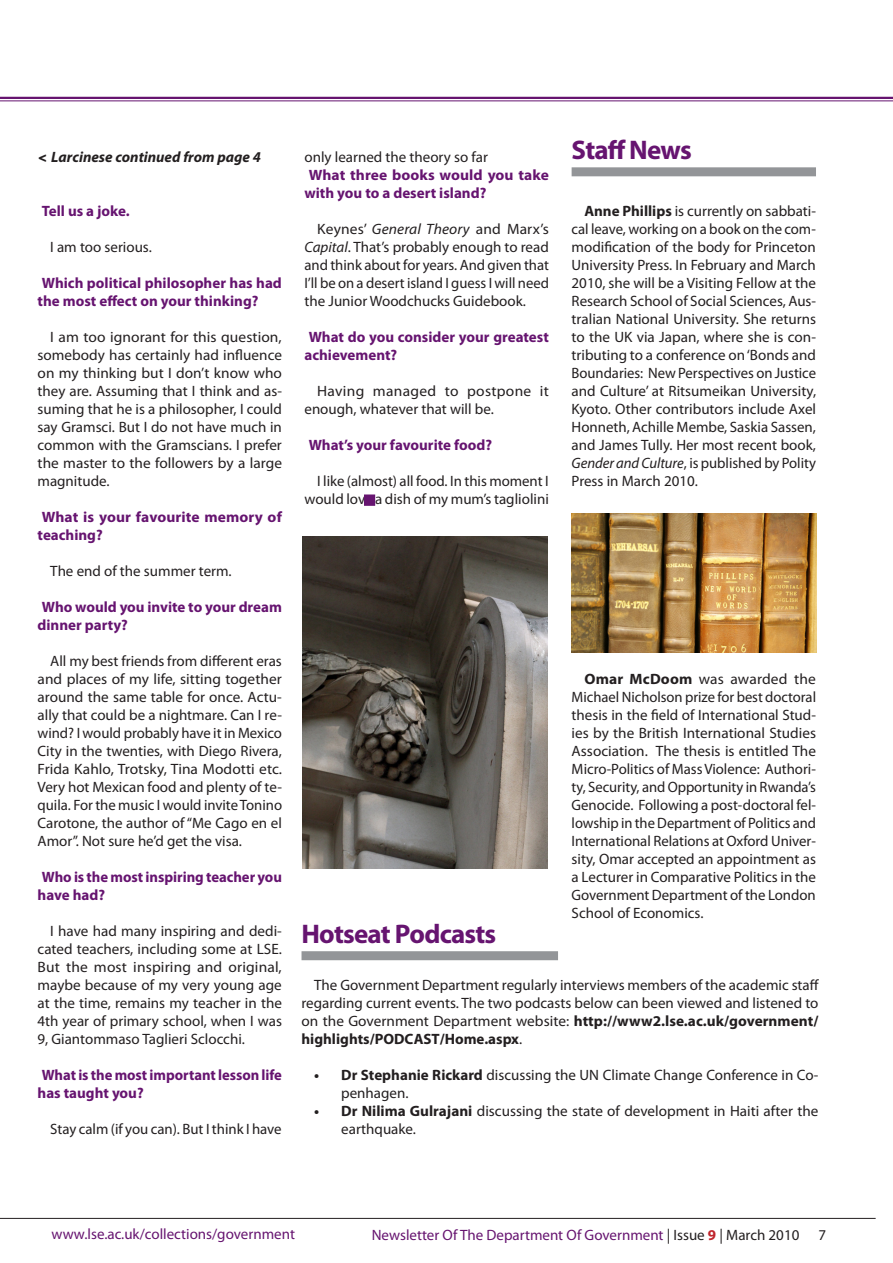
<style>
.page{position:relative;width:893px;height:1263px;background:#fff}
.page>*{position:absolute;margin:0;border:0;box-sizing:border-box;transform-origin:0 0}
.t1{font:700 27px "Myriad Pro";letter-spacing:-.03em;color:#661470}
.t2{font:15px/18px "Myriad Pro";color:#231f20;text-align:justify}
.t3{font:700 15px/18px "Myriad Pro";color:#661470}
.t4{font:15px "Myriad Pro";color:#661470}
.t5{font:italic 700 15px "Myriad Pro";color:#231f20}
.s1{font-family:"Cooper Black Std";font-weight:400}
.s2{font-style:italic}
.s3{font-weight:700}
.s4{color:#231f20}
.s5{font-weight:700;color:#c0262d}
</style>
<div class="page">
<hr style="left:0;top:97px;width:893px;height:2px;background:#661470">
<hr style="left:0;top:100px;width:893px;height:1px;background:#661470">
<hr style="left:0;top:1218px;width:876px;height:1px;background:#231f20">
<div style="left:364px;top:494px;width:11px;height:12px;background:#661470;border:3px solid #661470"></div>
<div style="left:572px;top:167px;width:244px;height:9px;background:#939598"></div>
<img style="left:572px;top:514px;width:244px;height:138px">
<div style="left:301px;top:951px;width:257px;height:9px;background:#939598"></div>
<img style="left:303px;top:537px;width:244px;height:332px">
<p class="t5" style="left:38px;top:147px;width:224px"><span class="s1">&lt;</span> Larcinese continued from page 4</p>
<h1 class="t1" style="left:572px;top:132px;width:122px">Staff News</h1>
<p class="t2" style="left:304px;top:148px;width:185px">only learned the theory so far</p>
<p class="t3" style="left:304px;top:165px;width:246px">What three books would you take with you to a desert island?</p>
<p class="t2" style="left:304px;top:220px;width:246px;text-indent:13px">Keynes’ <span class="s2">General Theory</span> and Marx’s <span class="s2">Capital</span>. That’s probably enough to read and think about for years. And given that I’ll be on a desert island I guess I will need the Junior Woodchucks Guidebook.</p>
<p class="t3" style="left:304px;top:327px;width:246px">What do you consider your greatest achievement?</p>
<p class="t2" style="left:304px;top:382px;width:246px;text-indent:13px">Having managed to postpone it enough, whatever that will be.</p>
<p class="t3" style="left:309px;top:435px;width:185px">What’s your favourite food?</p>
<p class="t2" style="left:304px;top:472px;width:246px;text-align:right">I like (almost) all food. In this moment I would love a dish of my mum’s tagliolini</p>
<p class="t3" style="left:42px;top:201px;width:89px">Tell us a joke.</p>
<p class="t2" style="left:50px;top:238px;width:103px">I am too serious.</p>
<p class="t3" style="left:38px;top:273px;width:246px">Which political philosopher has had the most effect on your thinking?</p>
<p class="t2" style="left:38px;top:328px;width:246px;text-indent:13px">I am too ignorant for this question, somebody has certainly had influence on my thinking but I don’t know who they are. Assuming that I think and as&shy;suming that he is a philosopher, I could say Gramsci. But I do not have much in common with the Gramscians. I prefer the master to the followers by a large magnitude.</p>
<p class="t3" style="left:38px;top:507px;width:246px">What is your favourite memory of teaching?</p>
<p class="t2" style="left:50px;top:562px;width:183px">The end of the summer term.</p>
<p class="t3" style="left:38px;top:597px;width:246px">Who would you invite to your dream dinner party?</p>
<p class="t2" style="left:38px;top:652px;width:246px;text-indent:13px">All my best friends from different eras and places of my life, sitting together around the same table for once. Actu&shy;ally that could be a nightmare. Can I re&shy;wind? I would probably have it in Mexico City in the twenties, with Diego Rivera, Frida Kahlo, Trotsky, Tina Modotti etc.<br>Very hot Mexican food and plenty of te&shy;quila. For the music I would invite Tonino Carotone, the author of “Me Cago en el Amor”. Not sure he’d get the visa.</p>
<p class="t3" style="left:38px;top:867px;width:246px">Who is the most inspiring teacher you have had?</p>
<p class="t2" style="left:38px;top:922px;width:246px;text-indent:13px">I have had many inspiring and dedi&shy;cated teachers, including some at LSE.<br>But the most inspiring and original, maybe because of my very young age at the time, remains my teacher in the 4th year of primary school, when I was 9, Giantommaso Taglieri Sclocchi.</p>
<p class="t3" style="left:38px;top:1065px;width:246px">What is the most important lesson life has taught you?</p>
<p class="t2" style="left:50px;top:1120px;width:233px">Stay calm (if you can). But I think I have</p>
<p class="t2" style="left:572px;top:202px;width:246px;text-indent:13px"><span class="s3">Anne Phillips</span> is currently on sabbati&shy;cal leave, working on a book on the com&shy;modification of the body for Princeton University Press. In February and March 2010, she will be a Visiting Fellow at the Research School of Social Sciences, Aus&shy;tralian National University. She returns to the UK via Japan, where she is con&shy;tributing to a conference on ‘Bonds and Boundaries: New Perspectives on Justice and Culture’ at Ritsumeikan University, Kyoto. Other contributors include Axel Honneth, Achille Membe, Saskia Sassen, and James Tully. Her most recent book, <span class="s2">Gender and Culture</span>, is published by Polity Press in March 2010.</p>
<p class="t2" style="left:572px;top:670px;width:246px;text-indent:13px"><span class="s3">Omar McDoom</span> was awarded the Michael Nicholson prize for best doctoral thesis in the field of International Stud&shy;ies by the British International Studies Association. The thesis is entitled The Micro-Politics of Mass Violence: Authori&shy;ty, Security, and Opportunity in Rwanda’s Genocide. Following a post-doctoral fel&shy;lowship in the Department of Politics and International Relations at Oxford Univer&shy;sity, Omar accepted an appointment as a Lecturer in Comparative Politics in the Government Department of the London School of Economics.</p>
<h1 class="t1" style="left:301px;top:916px;width:196px">Hotseat Podcasts</h1>
<p class="t2" style="left:301px;top:976px;width:519px;text-indent:13px">The Government Department regularly interviews members of the academic staff regarding current events. The two podcasts below can been viewed and listened to on the Government Department website: <span class="s3">http://www2.lse.ac.uk/government/ highlights/PODCAST/Home.aspx</span>.</p>
<p class="t2" style="left:341px;top:1066px;width:479px;text-indent:-27px"><span class="s3">• Dr Stephanie Rickard</span> discussing the UN Climate Change Conference in Co&shy;penhagen.</p>
<p class="t2" style="left:341px;top:1102px;width:479px;text-indent:-27px"><span class="s3">• Dr Nilima Gulrajani</span> discussing the state of development in Haiti after the earthquake.</p>
<p class="t4" style="left:52px;top:1225px;width:245px">www.lse.ac.uk/collections/government</p>
<p class="t4" style="left:372px;top:1225px;width:429px">Newsletter Of The Department Of Government <span class="s4">| Issue</span> <span class="s5">9</span> <span class="s4">| March 2010</span></p>
<p class="t2" style="left:818px;top:1225px;width:9px">7</p>
</div>
